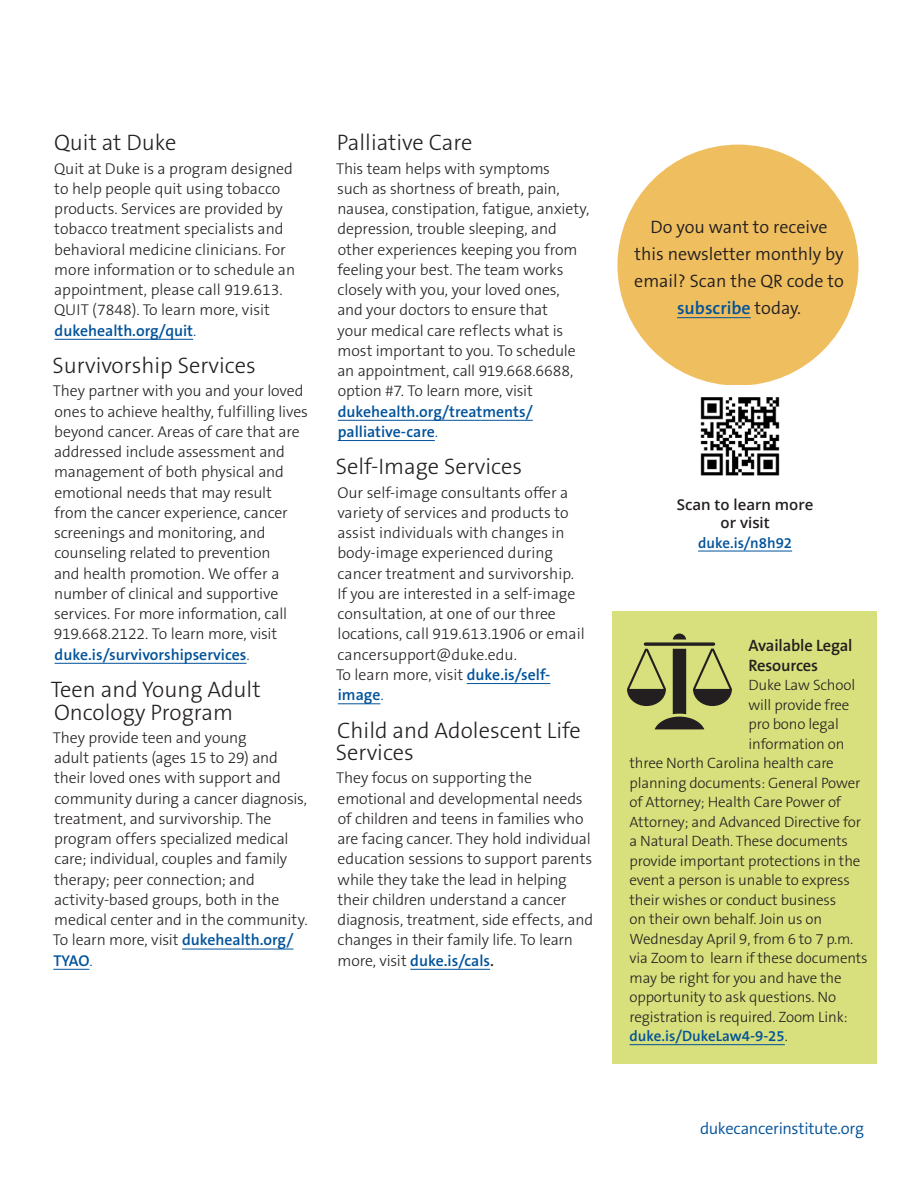
<style>
.page{position:relative;width:918px;height:1188px;background:#fff}
.page>*{position:absolute;margin:0;border:0;box-sizing:border-box;transform-origin:0 0}
.t1{font:300 22.5px/22.5px "The Sans B W3";color:#231f20}
.t2{font:300 18px/27px "The Sans B W4";color:#231f20;text-align:center}
.t3{font:600 16.5px/19.5px "The Sans B W6";letter-spacing:-.01em;color:#231f20}
.t4{font:300 16.5px "The Sans B W4";letter-spacing:-.02em;color:#01529a}
.t5{font:300 15.75px/20.2px "The Sans B W3";letter-spacing:-.01em;color:#231f20}
.t6{font:300 15px "The Sans B W3";letter-spacing:-.01em;color:#231f20}
.t7{font:600 15px "The Sans B W6";color:#01529a}
.t8{font:600 15px/18px "Open Sans";color:#231f20;text-align:center}
.s1{font-family:"The Sans B W6";font-weight:600;color:#01529a}
.s2{color:#07549c}
.s3{font-family:"The Sans B W6";font-weight:600}
.s4{font-family:"The Sans B W3";font-weight:300;color:#231f20}
</style>
<div class="page">
<div style="left:612px;top:611px;width:265px;height:453px;background:#d7e07c"></div>
<hr style="left:55px;top:339px;width:138px;height:1px;background:#01529a">
<hr style="left:55px;top:663px;width:191px;height:1px;background:#01529a">
<hr style="left:182px;top:949px;width:111px;height:1px;background:#01529a">
<hr style="left:53px;top:969px;width:36px;height:1px;background:#01529a">
<hr style="left:338px;top:420px;width:195px;height:1px;background:#01529a">
<hr style="left:338px;top:440px;width:97px;height:1px;background:#01529a">
<hr style="left:467px;top:683px;width:83px;height:1px;background:#01529a">
<hr style="left:338px;top:703px;width:42px;height:1px;background:#01529a">
<hr style="left:410px;top:969px;width:80px;height:1px;background:#01529a">
<hr style="left:698px;top:551px;width:94px;height:1px;background:#01529a">
<hr style="left:630px;top:1044px;width:155px;height:1px;background:#01529a">
<div style="left:617px;top:145px;width:242px;height:241px;background:#efbe5f;border-radius:50%"></div>
<hr style="left:677px;top:317px;width:74px;height:1px;background:#01529a">
<img style="left:700px;top:397px;width:80px;height:79px">
<svg style="left:644px;top:642px;width:71px;height:4px"></svg>
<svg style="left:627px;top:649px;width:105px;height:80px"></svg>
<svg style="left:673px;top:634px;width:13px;height:6px"></svg>
<h3 class="t1" style="left:54px;top:132px;width:124px">Quit at Duke</h3>
<p class="t5" style="left:54px;top:158px;width:243px">Quit at Duke is a program designed to help people quit using tobacco products. Services are provided by tobacco treatment specialists and behavioral medicine clinicians. For more information or to schedule an appointment, please call 919.613.<br>QUIT (7848). To learn more, visit <span class="s1">dukehealth.org/quit</span><span class="s2">.</span></p>
<h3 class="t1" style="left:53px;top:354px;width:205px">Survivorship Services</h3>
<p class="t5" style="left:53px;top:381px;width:257px">They partner with you and your loved ones to achieve healthy, fulfilling lives beyond cancer. Areas of care that are addressed include assessment and management of both physical and emotional needs that may result<br>from the cancer experience, cancer screenings and monitoring, and counseling related to prevention<br>and health promotion. We offer a number of clinical and supportive services. For more information, call 919.668.2122. To learn more, visit <span class="s1">duke.is/survivorshipservices</span><span class="s2">.</span></p>
<h3 class="t1" style="left:51px;top:678px;width:211px">Teen and Young Adult<br>Oncology Program</h3>
<p class="t5" style="left:53px;top:728px;width:256px">They provide teen and young<br>adult patients (ages 15 to 29) and their loved ones with support and community during a cancer diagnosis, treatment, and survivorship. The program offers specialized medical care; individual, couples and family therapy; peer connection; and activity-based groups, both in the medical center and in the community.<br>To learn more, visit <span class="s1">dukehealth.org/<br>TYAO</span><span class="s2">.</span></p>
<h3 class="t1" style="left:337px;top:132px;width:137px">Palliative Care</h3>
<p class="t5" style="left:336px;top:158px;width:255px">This team helps with symptoms<br>such as shortness of breath, pain, nausea, constipation, fatigue, anxiety, depression, trouble sleeping, and other experiences keeping you from feeling your best. The team works closely with you, your loved ones,<br>and your doctors to ensure that<br>your medical care reflects what is most important to you. To schedule an appointment, call 919.668.6688, option #7. To learn more, visit <span class="s1">dukehealth.org/treatments/ palliative-care</span><span class="s2">.</span></p>
<h3 class="t1" style="left:336px;top:456px;width:188px">Self-Image Services</h3>
<p class="t5" style="left:336px;top:482px;width:250px">Our self-image consultants offer a variety of services and products to assist individuals with changes in body-image experienced during cancer treatment and survivorship.<br>If you are interested in a self-image consultation, at one of our three locations, call 919.613.1906 or email cancersupport@duke.edu.<br>To learn more, visit <span class="s1">duke.is/self&shy;image</span><span class="s2">.</span></p>
<h3 class="t1" style="left:336px;top:719px;width:247px">Child and Adolescent Life<br>Services</h3>
<p class="t5" style="left:336px;top:768px;width:259px">They focus on supporting the emotional and developmental needs of children and teens in families who are facing cancer. They hold individual education sessions to support parents while they take the lead in helping their children understand a cancer diagnosis, treatment, side effects, and changes in their family life. To learn more, visit <span class="s1">duke.is/cals</span><span class="s3">.</span></p>
<p class="t2" style="left:634px;top:213px;width:211px">Do you want to receive this newsletter monthly by email? Scan the QR code to <span class="s1">subscribe</span> today.</p>
<p class="t8" style="left:677px;top:495px;width:138px">Scan to learn more or visit</p>
<p class="t7" style="left:698px;top:533px;width:96px">duke.is/n8h92</p>
<p class="t3" style="left:748px;top:636px;width:106px">Available Legal<br>Resources</p>
<p class="t6" style="left:748px;top:676px;width:108px">Duke Law School</p>
<p class="t6" style="left:748px;top:695px;width:103px">will provide free</p>
<p class="t6" style="left:748px;top:715px;width:92px">pro bono legal</p>
<p class="t6" style="left:748px;top:734px;width:97px">information on</p>
<p class="t6" style="left:630px;top:754px;width:206px">three North Carolina health care</p>
<p class="t6" style="left:630px;top:773px;width:233px">planning documents: General Power</p>
<p class="t6" style="left:630px;top:793px;width:213px">of Attorney; Health Care Power of</p>
<p class="t6" style="left:630px;top:812px;width:233px">Attorney; and Advanced Directive for</p>
<p class="t6" style="left:630px;top:832px;width:220px">a Natural Death. These documents</p>
<p class="t6" style="left:630px;top:851px;width:232px">provide important protections in the</p>
<p class="t6" style="left:630px;top:871px;width:222px">event a person is unable to express</p>
<p class="t6" style="left:630px;top:890px;width:208px">their wishes or conduct business</p>
<p class="t6" style="left:630px;top:910px;width:194px">on their own behalf. Join us on</p>
<p class="t6" style="left:630px;top:929px;width:225px">Wednesday April 9, from 6 to 7 p.m.</p>
<p class="t6" style="left:630px;top:949px;width:240px">via Zoom to learn if these documents</p>
<p class="t6" style="left:630px;top:968px;width:214px">may be right for you and have the</p>
<p class="t6" style="left:630px;top:988px;width:208px">opportunity to ask questions. No</p>
<p class="t6" style="left:630px;top:1007px;width:220px">registration is required. Zoom Link:</p>
<p class="t7" style="left:630px;top:1027px;width:160px">duke.is/DukeLaw4-9-25<span class="s4">.</span></p>
<p class="t4" style="left:700px;top:1117px;width:165px">dukecancerinstitute.org</p>
</div>
